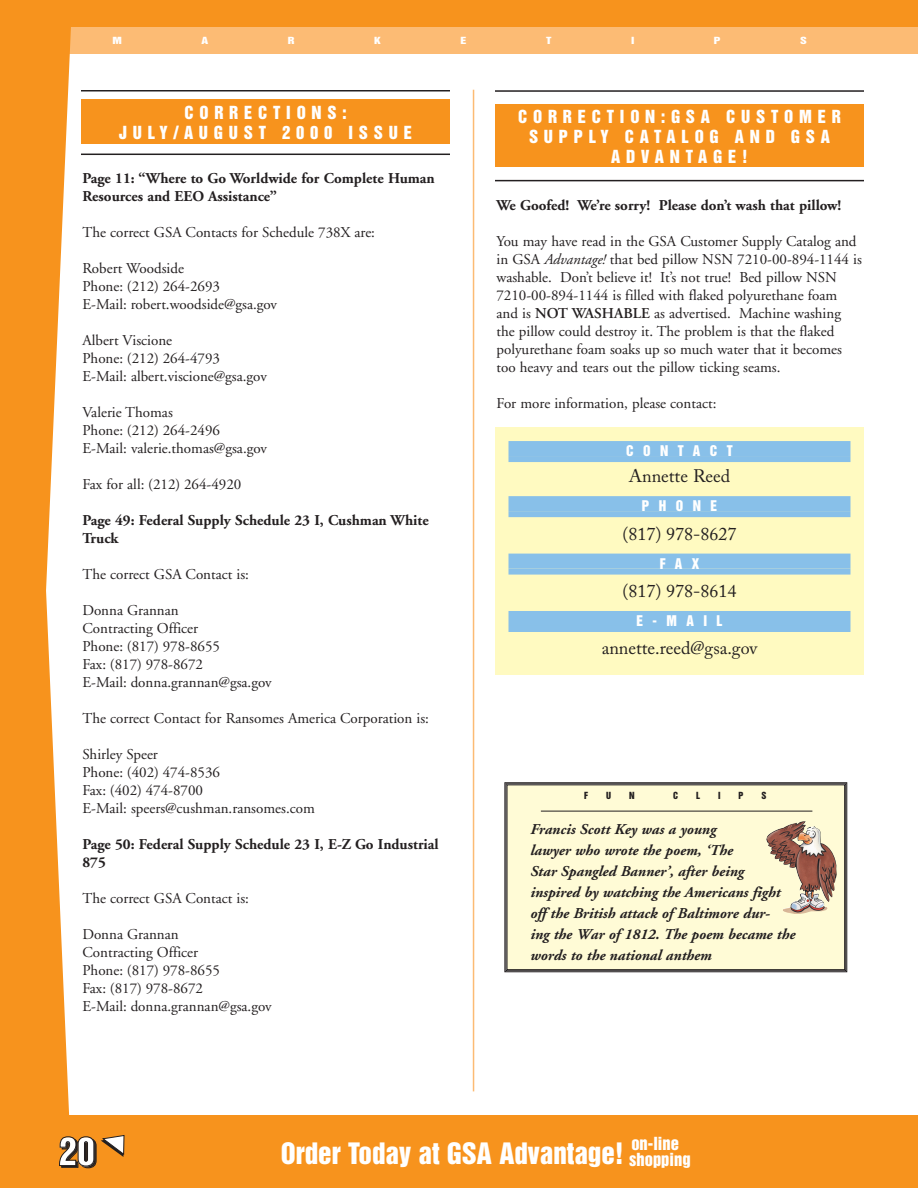
<style>
.page{position:relative;width:918px;height:1188px;background:#fff}
.page>*{position:absolute;margin:0;border:0;box-sizing:border-box;transform-origin:0 0}
.t1{font:36px "Helvetica Inserat";color:#fff}
.t2{font:27px "Helvetica Inserat";color:#fff}
.t3{font:18px "Adobe Caslon";color:#231f20}
.t4{font:16.5px/19.8px "Helvetica Inserat";letter-spacing:.35em;color:#fff;text-align:center}
.t5{font:16.5px "Helvetica Inserat";color:#fff}
.t6{font:15px/18px "Adobe Garamond";color:#231f20}
.t7{font:700 15px/18px "Adobe Garamond";color:#231f20}
.t8{font:italic 700 15px/21px "Adobe Garamond";color:#231f20}
.t9{font:13.5px "Helvetica Inserat";letter-spacing:.7em;color:#fff}
.t10{font:9px "Helvetica Inserat";color:#fff;scale:1.35 1}
.t11{font:9px "Helvetica Inserat";color:#231f20}
.s1{font-style:italic}
.s2{font-weight:600}
</style>
<div class="page">
<hr style="left:473px;top:90px;width:1px;height:1001px;background:#fcbb74">
<div style="left:1px;top:0;width:917px;height:54px;background:#fcbb74"></div>
<div style="left:1px;top:0;width:917px;height:27px;background:#f7931d"></div>
<svg style="left:0;top:0;width:73px;height:1188px;fill:#f7931d"></svg>
<div style="left:1px;top:1116px;width:917px;height:72px;background:#f7931d"></div>
<svg style="left:101px;top:1135px;width:24px;height:22px"></svg>
<div style="left:81px;top:100px;width:369px;height:44px;background:#f7931d"></div>
<hr style="left:81px;top:90px;width:369px;height:2px;background:#231f20">
<hr style="left:81px;top:154px;width:369px;height:1px;background:#231f20">
<div style="left:495px;top:104px;width:369px;height:62px;background:#f7931d"></div>
<hr style="left:495px;top:90px;width:369px;height:2px;background:#231f20">
<hr style="left:495px;top:180px;width:369px;height:1px;background:#231f20">
<div style="left:507px;top:785px;width:338px;height:185px;background:#fffbd6"></div>
<div style="left:504px;top:782px;width:343px;height:190px;border:1px solid #231f20"></div>
<div style="left:507px;top:784px;width:338px;height:186px;border:1px solid #231f20"></div>
<hr style="left:541px;top:811px;width:271px;height:1px;background:#231f20">
<img style="left:766px;top:821px;width:71px;height:93px">
<div style="left:495px;top:428px;width:369px;height:247px;background:#fffac1"></div>
<div style="left:508px;top:441px;width:342px;height:15px;background:#88c0e9"></div>
<div style="left:508px;top:456px;width:342px;height:6px;background:#88c0e9"></div>
<div style="left:508px;top:496px;width:342px;height:15px;background:#88c0e9"></div>
<div style="left:508px;top:511px;width:342px;height:6px;background:#88c0e9"></div>
<div style="left:508px;top:554px;width:342px;height:15px;background:#88c0e9"></div>
<div style="left:508px;top:569px;width:342px;height:6px;background:#88c0e9"></div>
<div style="left:508px;top:611px;width:342px;height:15px;background:#88c0e9"></div>
<div style="left:508px;top:626px;width:342px;height:6px;background:#88c0e9"></div>
<p class="t10" style="left:112px;top:36px;width:9px">M</p>
<p class="t10" style="left:201px;top:36px;width:7px">A</p>
<p class="t10" style="left:288px;top:36px;width:7px">R</p>
<p class="t10" style="left:374px;top:36px;width:7px">K</p>
<p class="t10" style="left:460px;top:36px;width:6px">E</p>
<p class="t10" style="left:546px;top:36px;width:5px">T</p>
<p class="t10" style="left:631px;top:36px;width:4px">I</p>
<p class="t10" style="left:714px;top:36px;width:7px">P</p>
<p class="t10" style="left:800px;top:36px;width:7px">S</p>
<p class="t4" style="left:119px;top:103px;width:295px">CORRECTIONS:<br>JULY/AUGUST 2000 ISSUE</p>
<p class="t4" style="left:518px;top:107px;width:324px">CORRECTION:GSA CUSTOMER<br>SUPPLY CATALOG AND GSA<br>ADVANTAGE!</p>
<p class="t7" style="left:82px;top:171px;width:354px">Page 11: “Where to Go Worldwide for Complete Human<br>Resources and EEO Assistance”</p>
<p class="t6" style="left:82px;top:225px;width:294px">The correct GSA Contacts for Schedule 738X are:</p>
<p class="t6" style="left:82px;top:261px;width:196px">Robert Woodside<br>Phone: (212) 264-2693<br>E-Mail: robert.woodside@gsa.gov</p>
<p class="t6" style="left:82px;top:333px;width:186px">Albert Viscione<br>Phone: (212) 264-4793<br>E-Mail: albert.viscione@gsa.gov</p>
<p class="t6" style="left:82px;top:405px;width:186px">Valerie Thomas<br>Phone: (212) 264-2496<br>E-Mail: valerie.thomas@gsa.gov</p>
<p class="t6" style="left:82px;top:477px;width:160px">Fax for all: (212) 264-4920</p>
<p class="t7" style="left:82px;top:513px;width:348px">Page 49: Federal Supply Schedule 23 I, Cushman White<br>Truck</p>
<p class="t6" style="left:82px;top:567px;width:168px">The correct GSA Contact is:</p>
<p class="t6" style="left:82px;top:603px;width:191px">Donna Grannan<br>Contracting Officer<br>Phone: (817) 978-8655<br>Fax: (817) 978-8672<br>E-Mail: donna.grannan@gsa.gov</p>
<p class="t6" style="left:82px;top:711px;width:348px">The correct Contact for Ransomes America Corporation is:</p>
<p class="t6" style="left:82px;top:747px;width:234px">Shirley Speer<br>Phone: (402) 474-8536<br>Fax: (402) 474-8700<br>E-Mail: speers@cushman.ransomes.com</p>
<p class="t7" style="left:82px;top:837px;width:358px">Page 50: Federal Supply Schedule 23 I, E-Z Go Industrial<br>875</p>
<p class="t6" style="left:82px;top:891px;width:168px">The correct GSA Contact is:</p>
<p class="t6" style="left:82px;top:927px;width:191px">Donna Grannan<br>Contracting Officer<br>Phone: (817) 978-8655<br>Fax: (817) 978-8672<br>E-Mail: donna.grannan@gsa.gov</p>
<p class="t7" style="left:496px;top:198px;width:346px">We Goofed! We’re sorry! Please don’t wash that pillow!</p>
<p class="t6" style="left:496px;top:234px;width:367px">You may have read in the GSA Customer Supply Catalog and in GSA <span class="s1">Advantage!</span> that bed pillow NSN 7210-00-894-1144 is washable. Don’t believe it! It’s not true! Bed pillow NSN 7210-00-894-1144 is filled with flaked polyurethane foam and is <span class="s2">NOT WASHABLE</span> as advertised. Machine washing the pillow could destroy it. The problem is that the flaked polyurethane foam soaks up so much water that it becomes too heavy and tears out the pillow ticking seams.</p>
<p class="t6" style="left:496px;top:396px;width:221px">For more information, please contact:</p>
<p class="t9" style="left:626px;top:445px;width:108px">CONTACT</p>
<p class="t3" style="left:629px;top:469px;width:103px">Annette Reed</p>
<p class="t9" style="left:642px;top:500px;width:77px">PHONE</p>
<p class="t3" style="left:622px;top:526px;width:116px">(817) 978-8627</p>
<p class="t9" style="left:660px;top:558px;width:41px">FAX</p>
<p class="t3" style="left:622px;top:584px;width:116px">(817) 978-8614</p>
<p class="t9" style="left:636px;top:615px;width:88px">E-MAIL</p>
<p class="t3" style="left:602px;top:641px;width:157px">annette.reed@gsa.gov</p>
<p class="t11" style="left:584px;top:792px;width:5px">F</p>
<p class="t11" style="left:606px;top:792px;width:7px">U</p>
<p class="t11" style="left:629px;top:792px;width:7px">N</p>
<p class="t11" style="left:673px;top:792px;width:7px">C</p>
<p class="t11" style="left:696px;top:792px;width:5px">L</p>
<p class="t11" style="left:718px;top:792px;width:4px">I</p>
<p class="t11" style="left:739px;top:792px;width:7px">P</p>
<p class="t11" style="left:762px;top:792px;width:7px">S</p>
<p class="t8" style="left:530px;top:820px;width:266px">Francis Scott Key was a young<br>lawyer who wrote the poem, ‘The<br>Star Spangled Banner’, after being inspired by watching the Americans fight off the British attack of Baltimore dur-<br>ing the War of 1812. The poem became the words to the national anthem</p>
<h1 class="t1" style="left:59px;top:1137px;width:38px">20</h1>
<h2 class="t2" style="left:281px;top:1143px;width:345px">Order Today at GSA Advantage!</h2>
<p class="t4" style="left:631px;top:1134px;width:49px">on-line</p>
<p class="t5" style="left:629px;top:1153px;width:63px">shopping</p>
</div>
